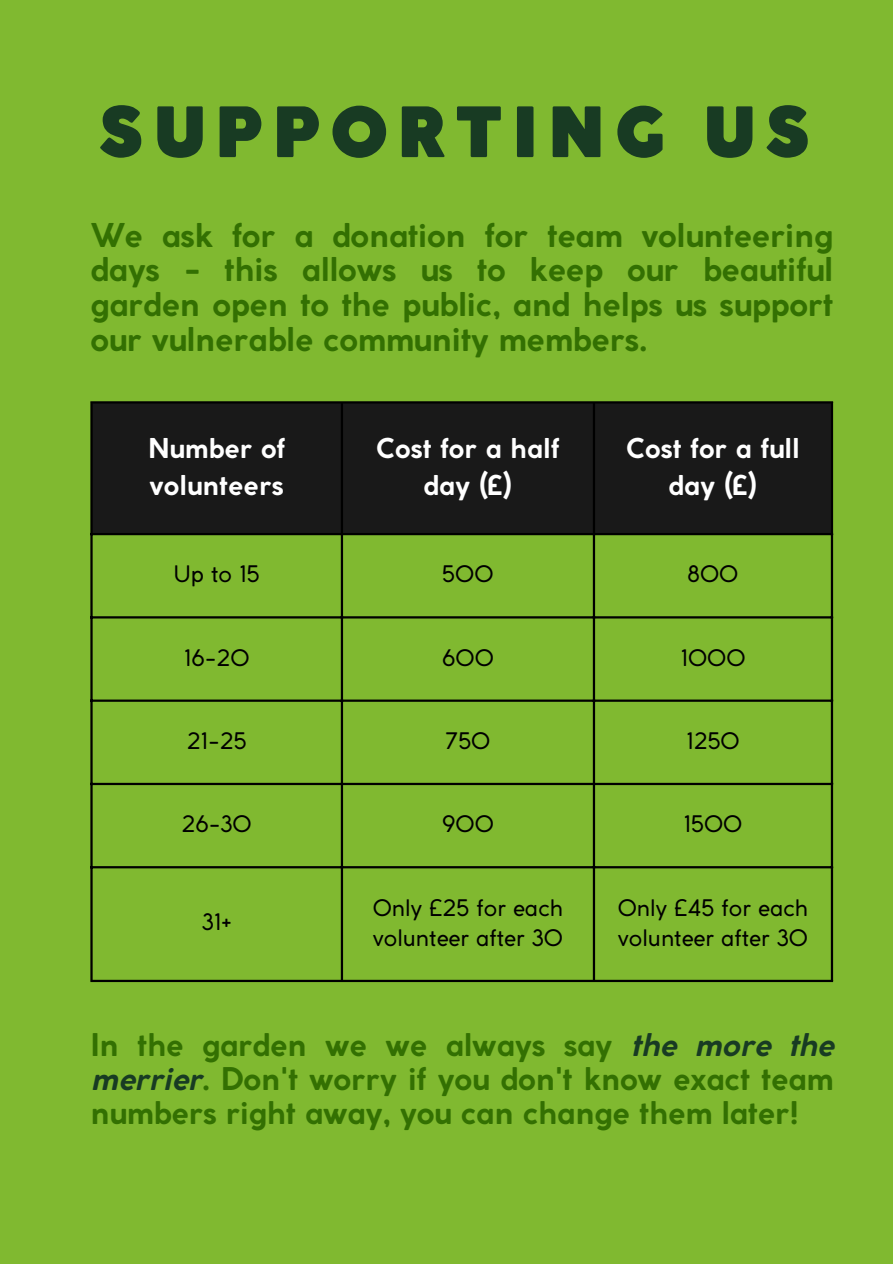
<style>
.page{position:relative;width:893px;height:1264px;background:#fff}
.page>*{position:absolute;margin:0;border:0;box-sizing:border-box;transform-origin:0 0}
.t1{font:900 68.4px "Coco Gothic";letter-spacing:.115em;color:#183b23}
.t2{font:700 32.4px/34.8px "Coco Gothic";letter-spacing:-.01em;color:#337002;text-align:justify}
.t3{font:700 30.9px/33.8px "Coco Gothic";letter-spacing:-.01em;color:#337002;text-align:justify}
.t4{font:700 27px/37.2px "Coco Gothic";color:#fff;text-align:center}
.t5{font:22.5px/30.3px "Coco Gothic";color:#000}
.s1{font-style:italic;color:#183b23}
</style>
<div class="page">
<div style="left:0;top:0;width:892px;height:1263px;background:#80b930"></div>
<div style="left:93px;top:403px;width:737px;height:130px;background:#191919"></div>
<hr style="left:90px;top:403px;width:3px;height:576px;background:#000">
<hr style="left:341px;top:403px;width:2px;height:576px;background:#000">
<hr style="left:592px;top:403px;width:3px;height:576px;background:#000">
<hr style="left:830px;top:403px;width:3px;height:576px;background:#000">
<hr style="left:90px;top:401px;width:743px;height:2px;background:#000">
<hr style="left:90px;top:533px;width:743px;height:2px;background:#000">
<hr style="left:90px;top:616px;width:743px;height:2px;background:#000">
<hr style="left:90px;top:699px;width:743px;height:2px;background:#000">
<hr style="left:90px;top:782px;width:743px;height:3px;background:#000">
<hr style="left:90px;top:866px;width:743px;height:2px;background:#000">
<hr style="left:90px;top:979px;width:743px;height:3px;background:#000">
<p class="t1" style="left:98px;top:106px;width:714px">SUPPORTING US</p>
<p class="t2" style="left:90px;top:220px;width:744px">We ask for a donation for team volunteering days - this allows us to keep our beautiful garden open to the public, and helps us support our vulnerable community members.</p>
<h1 class="t4" style="left:148px;top:431px;width:139px;text-align:left">Number of volunteers</h1>
<p class="t4" style="left:376px;top:431px;width:185px">Cost for a half day (£)</p>
<p class="t4" style="left:626px;top:431px;width:175px">Cost for a full day (£)</p>
<p class="t5" style="left:174px;top:561px;width:87px">Up to 15</p>
<p class="t5" style="left:442px;top:561px;width:53px">500</p>
<p class="t5" style="left:687px;top:561px;width:52px">800</p>
<p class="t5" style="left:184px;top:644px;width:67px">16-20</p>
<p class="t5" style="left:442px;top:644px;width:53px">600</p>
<p class="t5" style="left:680px;top:644px;width:67px">1000</p>
<p class="t5" style="left:187px;top:727px;width:61px">21-25</p>
<p class="t5" style="left:445px;top:727px;width:46px">750</p>
<p class="t5" style="left:686px;top:727px;width:55px">1250</p>
<p class="t5" style="left:182px;top:811px;width:72px">26-30</p>
<p class="t5" style="left:442px;top:811px;width:53px">900</p>
<p class="t5" style="left:683px;top:811px;width:60px">1500</p>
<p class="t5" style="left:202px;top:909px;width:31px">31+</p>
<p class="t5" style="left:373px;top:894px;width:192px">Only £25 for each volunteer after 30</p>
<p class="t5" style="left:617px;top:894px;width:192px">Only £45 for each volunteer after 30</p>
<p class="t3" style="left:90px;top:1031px;width:744px">In the garden we we always say <span class="s1">the more the merrier</span>. Don't worry if you don't know exact team numbers right away, you can change them later!</p>
</div>
